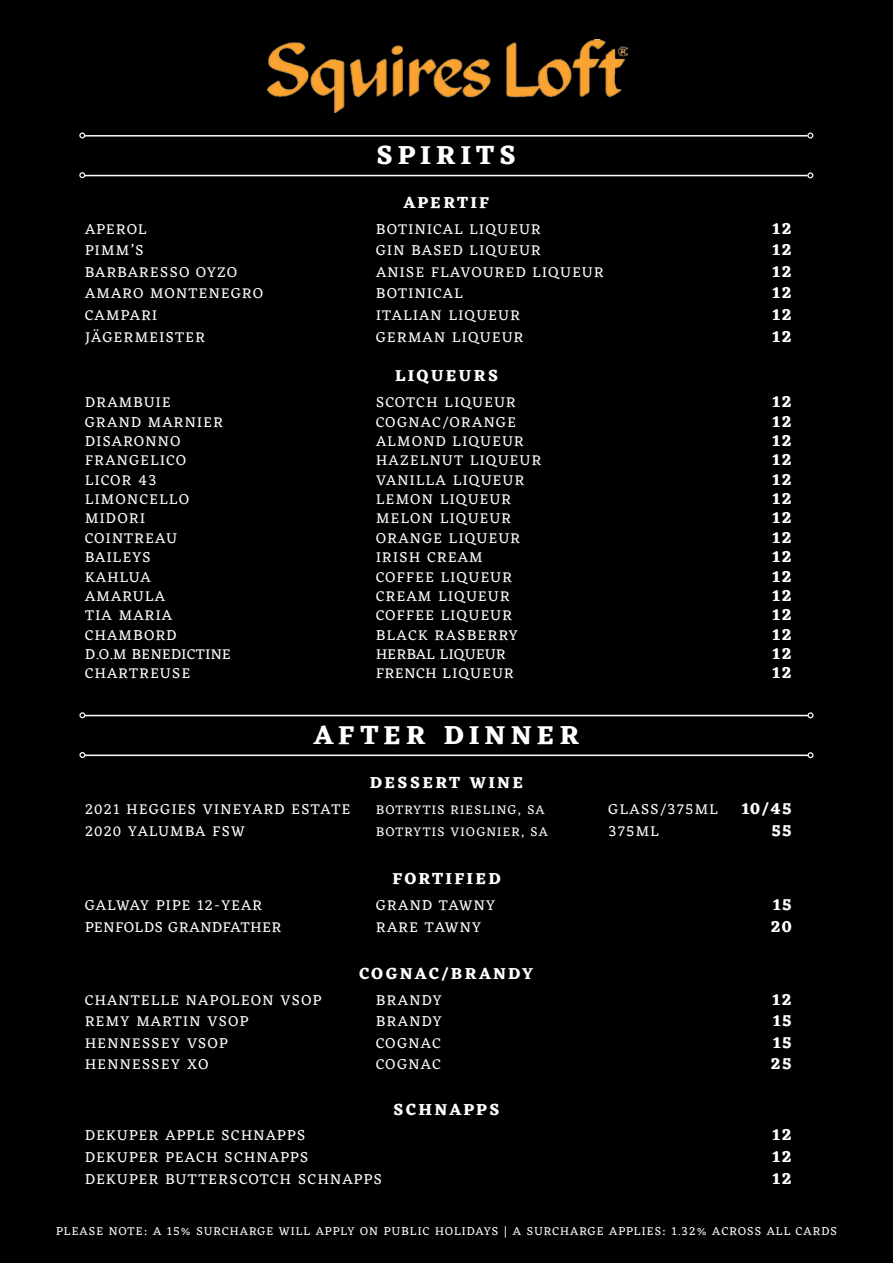
<style>
.page{position:relative;width:893px;height:1263px;background:#000}
.page>*{position:absolute;margin:0;border:0;box-sizing:border-box;transform-origin:0 0}
.t1{font:700 27px "Eczar";letter-spacing:.19em;color:#fff}
.t2{font:700 16.5px "Eczar";letter-spacing:.1em;color:#fff}
.t3{font:700 16.5px "Eczar";letter-spacing:.125em;color:#fff}
.t4{font:15px "Eczar";letter-spacing:.09em;color:#fff}
.t5{font:15px "Eczar";letter-spacing:.07em;color:#fff}
.t6{font:15px "Eczar";letter-spacing:.03em;color:#fff}
.t7{font:15px "Eczar";letter-spacing:.04em;color:#fff}
.t8{font:13.2px "Eczar";letter-spacing:.09em;color:#fff}
.t9{font:12px "Eczar";letter-spacing:.09em;color:#fff}
.s1{font-size:15px}
</style>
<div class="page">
<svg style="left:79px;top:132px;width:6px;height:6px"></svg>
<svg style="left:79px;top:172px;width:6px;height:6px"></svg>
<svg style="left:807px;top:133px;width:6px;height:6px"></svg>
<svg style="left:807px;top:172px;width:6px;height:6px"></svg>
<hr style="left:85px;top:715px;width:723px;height:1px;background:#fff">
<hr style="left:85px;top:754px;width:723px;height:2px;background:#fff">
<hr style="left:85px;top:135px;width:722px;height:2px;background:#fff">
<hr style="left:85px;top:175px;width:722px;height:1px;background:#fff">
<svg style="left:79px;top:712px;width:6px;height:6px"></svg>
<svg style="left:79px;top:752px;width:6px;height:6px"></svg>
<svg style="left:807px;top:712px;width:6px;height:6px"></svg>
<svg style="left:807px;top:752px;width:6px;height:6px"></svg>
<img style="left:267px;top:40px;width:361px;height:73px">
<h1 class="t1" style="left:376px;top:139px;width:141px">SPIRITS</h1>
<p class="t3" style="left:403px;top:193px;width:88px">APERTIF</p>
<p class="t4" style="left:85px;top:219px;width:63px">APEROL</p>
<p class="t4" style="left:298px;top:219px;width:30px">B</p>
<p class="t4" style="left:387px;top:219px;width:155px">OTINICAL LIQUEUR</p>
<p class="t2" style="left:773px;top:218px;width:21px">12</p>
<p class="t4" style="left:85px;top:240px;width:106px">PIMM’S</p>
<p class="t4" style="left:376px;top:240px;width:166px">GIN BASED LIQUEUR</p>
<p class="t2" style="left:773px;top:240px;width:21px">12</p>
<p class="t5" style="left:85px;top:262px;width:153px">BARBARESS O OYZO</p>
<p class="t4" style="left:376px;top:262px;width:229px">ANISE FLAVOURED LIQUEUR</p>
<p class="t2" style="left:773px;top:261px;width:21px">12</p>
<p class="t4" style="left:85px;top:283px;width:179px">AMARO MONTENEGRO</p>
<p class="t4" style="left:376px;top:283px;width:88px">BOTINICAL</p>
<p class="t2" style="left:773px;top:283px;width:21px">12</p>
<p class="t4" style="left:85px;top:305px;width:74px">CAMPARI</p>
<p class="t4" style="left:376px;top:305px;width:145px">ITALIAN LIQUEUR</p>
<p class="t2" style="left:773px;top:304px;width:21px">12</p>
<p class="t4" style="left:85px;top:327px;width:122px">JÄGERMEISTER</p>
<p class="t4" style="left:376px;top:327px;width:149px">GERMAN LIQUEUR</p>
<p class="t2" style="left:773px;top:327px;width:21px">12</p>
<p class="t2" style="left:395px;top:366px;width:51px">LIQUEURS</p>
<p class="t4" style="left:85px;top:392px;width:87px">DRAMBUIE</p>
<p class="t4" style="left:376px;top:392px;width:141px">SCOTCH LIQUEUR</p>
<p class="t2" style="left:773px;top:392px;width:21px">12</p>
<p class="t4" style="left:85px;top:411px;width:139px">GRAND MARNIER</p>
<p class="t4" style="left:376px;top:411px;width:141px">COGNAC/ORANGE</p>
<p class="t2" style="left:773px;top:411px;width:21px">12</p>
<p class="t4" style="left:85px;top:431px;width:97px">DISARONNO</p>
<p class="t4" style="left:298px;top:431px;width:31px">A</p>
<p class="t4" style="left:388px;top:431px;width:138px">LMOND LIQUEUR</p>
<p class="t2" style="left:773px;top:431px;width:21px">12</p>
<p class="t4" style="left:85px;top:450px;width:102px">FRANGELICO</p>
<p class="t4" style="left:298px;top:450px;width:31px">H</p>
<p class="t4" style="left:388px;top:450px;width:154px">AZELNUT LIQUEUR</p>
<p class="t2" style="left:773px;top:450px;width:21px">12</p>
<p class="t4" style="left:85px;top:469px;width:73px">LICOR 43</p>
<p class="t4" style="left:298px;top:469px;width:31px">V</p>
<p class="t4" style="left:386px;top:469px;width:140px">ANILLA LIQUEUR</p>
<p class="t2" style="left:773px;top:469px;width:21px">12</p>
<p class="t4" style="left:85px;top:489px;width:105px">LIMONCELLO</p>
<p class="t4" style="left:298px;top:489px;width:30px">L</p>
<p class="t4" style="left:386px;top:489px;width:127px">EMON LIQUEUR</p>
<p class="t2" style="left:773px;top:489px;width:21px">12</p>
<p class="t4" style="left:85px;top:508px;width:62px">MIDORI</p>
<p class="t4" style="left:298px;top:508px;width:32px">M</p>
<p class="t4" style="left:391px;top:508px;width:122px">ELON LIQUEUR</p>
<p class="t2" style="left:773px;top:508px;width:21px">12</p>
<p class="t4" style="left:85px;top:527px;width:93px">COINTREAU</p>
<p class="t4" style="left:298px;top:527px;width:31px">O</p>
<p class="t4" style="left:387px;top:527px;width:134px">RANGE LIQUEUR</p>
<p class="t2" style="left:773px;top:527px;width:21px">12</p>
<p class="t4" style="left:85px;top:547px;width:61px">BAILEYSI</p>
<p class="t4" style="left:382px;top:547px;width:102px">RISH CREAM</p>
<p class="t2" style="left:773px;top:547px;width:21px">12</p>
<p class="t4" style="left:85px;top:566px;width:67px">KAHLUA</p>
<p class="t4" style="left:376px;top:566px;width:137px">COFFEE LIQUEUR</p>
<p class="t2" style="left:773px;top:566px;width:21px">12</p>
<p class="t5" style="left:85px;top:586px;width:82px">AMARULA</p>
<p class="t4" style="left:376px;top:586px;width:135px">CREAM LIQUEUR</p>
<p class="t2" style="left:773px;top:586px;width:21px">12</p>
<p class="t4" style="left:85px;top:605px;width:89px">TIA MARIA</p>
<p class="t4" style="left:376px;top:605px;width:137px">COFFEE LIQUEUR</p>
<p class="t2" style="left:773px;top:605px;width:21px">12</p>
<p class="t4" style="left:85px;top:624px;width:86px">CHAMBORDB</p>
<p class="t4" style="left:387px;top:624px;width:133px">LACK RASBERRY</p>
<p class="t2" style="left:773px;top:624px;width:21px">12</p>
<p class="t6" style="left:85px;top:644px;width:200px">D.O.M BENEDICTINE H</p>
<p class="t6" style="left:388px;top:644px;width:120px">ERBAL LIQUEUR</p>
<p class="t2" style="left:773px;top:644px;width:21px">12</p>
<p class="t4" style="left:85px;top:663px;width:107px">CHARTREUSE</p>
<p class="t4" style="left:298px;top:663px;width:30px">F</p>
<p class="t4" style="left:385px;top:663px;width:131px">RENCH LIQUEUR</p>
<p class="t2" style="left:773px;top:663px;width:21px">12</p>
<h1 class="t1" style="left:314px;top:719px;width:267px">AFTER DINNER</h1>
<p class="t2" style="left:370px;top:772px;width:29px">DESSERT</p>
<p class="t2" style="left:469px;top:772px;width:32px">WINE</p>
<p class="t4" style="left:85px;top:799px;width:267px">2021 HEGGIES VINEYARD ESTATE</p>
<p class="t8" style="left:376px;top:801px;width:210px">BOTRYTIS RIESLING, SA <span class="s1">G</span></p>
<p class="t4" style="left:620px;top:799px;width:100px">LASS/375ML</p>
<p class="t2" style="left:742px;top:799px;width:51px">10/45</p>
<p class="t5" style="left:85px;top:821px;width:162px">2020 YALUMBA FSW</p>
<p class="t8" style="left:376px;top:823px;width:173px">BOTRYTIS VIOGNIER, SA</p>
<p class="t4" style="left:609px;top:821px;width:52px">375ML</p>
<p class="t2" style="left:771px;top:821px;width:22px">55</p>
<p class="t2" style="left:392px;top:869px;width:26px">FORTIFIED</p>
<p class="t5" style="left:85px;top:895px;width:209px">GALWAY PIPE 12-YEAR G</p>
<p class="t4" style="left:387px;top:895px;width:109px">RAND TAWNY</p>
<p class="t2" style="left:773px;top:895px;width:20px">15</p>
<p class="t7" style="left:85px;top:917px;width:224px">PENFOLDS GRANDFATHER R</p>
<p class="t4" style="left:387px;top:917px;width:95px">ARE TAWNY</p>
<p class="t2" style="left:771px;top:917px;width:22px">20</p>
<p class="t2" style="left:360px;top:963px;width:54px">COGNAC</p>
<p class="t2" style="left:441px;top:963px;width:25px">/BRAND</p>
<p class="t2" style="left:522px;top:963px;width:13px">Y</p>
<p class="t4" style="left:85px;top:989px;width:260px">CHANTELLE NAPOLEON VSOP B</p>
<p class="t4" style="left:387px;top:989px;width:56px">RANDY</p>
<p class="t2" style="left:773px;top:989px;width:21px">12</p>
<p class="t4" style="left:85px;top:1011px;width:193px">REMY MARTIN VSOP B</p>
<p class="t4" style="left:387px;top:1011px;width:56px">RANDY</p>
<p class="t2" style="left:773px;top:1011px;width:20px">15</p>
<p class="t4" style="left:85px;top:1032px;width:144px">HENNESSEY VSOP</p>
<p class="t4" style="left:376px;top:1032px;width:66px">COGNAC</p>
<p class="t2" style="left:773px;top:1032px;width:20px">15</p>
<p class="t4" style="left:85px;top:1054px;width:124px">HENNESS EY XO</p>
<p class="t4" style="left:376px;top:1054px;width:66px">COGNAC</p>
<p class="t2" style="left:771px;top:1054px;width:22px">25</p>
<p class="t2" style="left:394px;top:1099px;width:27px">SCHNAPPS</p>
<p class="t4" style="left:85px;top:1125px;width:92px">DEKUPER APP</p>
<p class="t4" style="left:196px;top:1125px;width:91px">LE SCHNAPPS</p>
<p class="t2" style="left:773px;top:1125px;width:21px">12</p>
<p class="t4" style="left:85px;top:1146px;width:206px">DEKUPER PEACH SCHNAPPS</p>
<p class="t2" style="left:773px;top:1146px;width:21px">12</p>
<p class="t4" style="left:85px;top:1169px;width:279px">DEKUPER BUTTERSCOTCH SCHNAPPS</p>
<p class="t2" style="left:773px;top:1169px;width:21px">12</p>
<p class="t9" style="left:56px;top:1223px;width:17px">PLEA</p>
<p class="t9" style="left:89px;top:1223px;width:30px">SE NOTE</p>
<p class="t9" style="left:144px;top:1223px;width:96px">: A 15% SURCHARGE</p>
<p class="t9" style="left:279px;top:1223px;width:20px">WILL</p>
<p class="t9" style="left:316px;top:1223px;width:85px">APPLY ON PUBLI</p>
<p class="t9" style="left:423px;top:1223px;width:21px">C HOLI</p>
<p class="t9" style="left:467px;top:1223px;width:103px">DAYS | A SURCHARGE</p>
<p class="t9" style="left:609px;top:1223px;width:167px">APPLIES: 1.32% ACROSS ALL</p>
<p class="t9" style="left:796px;top:1223px;width:42px">CARDS</p>
</div>
